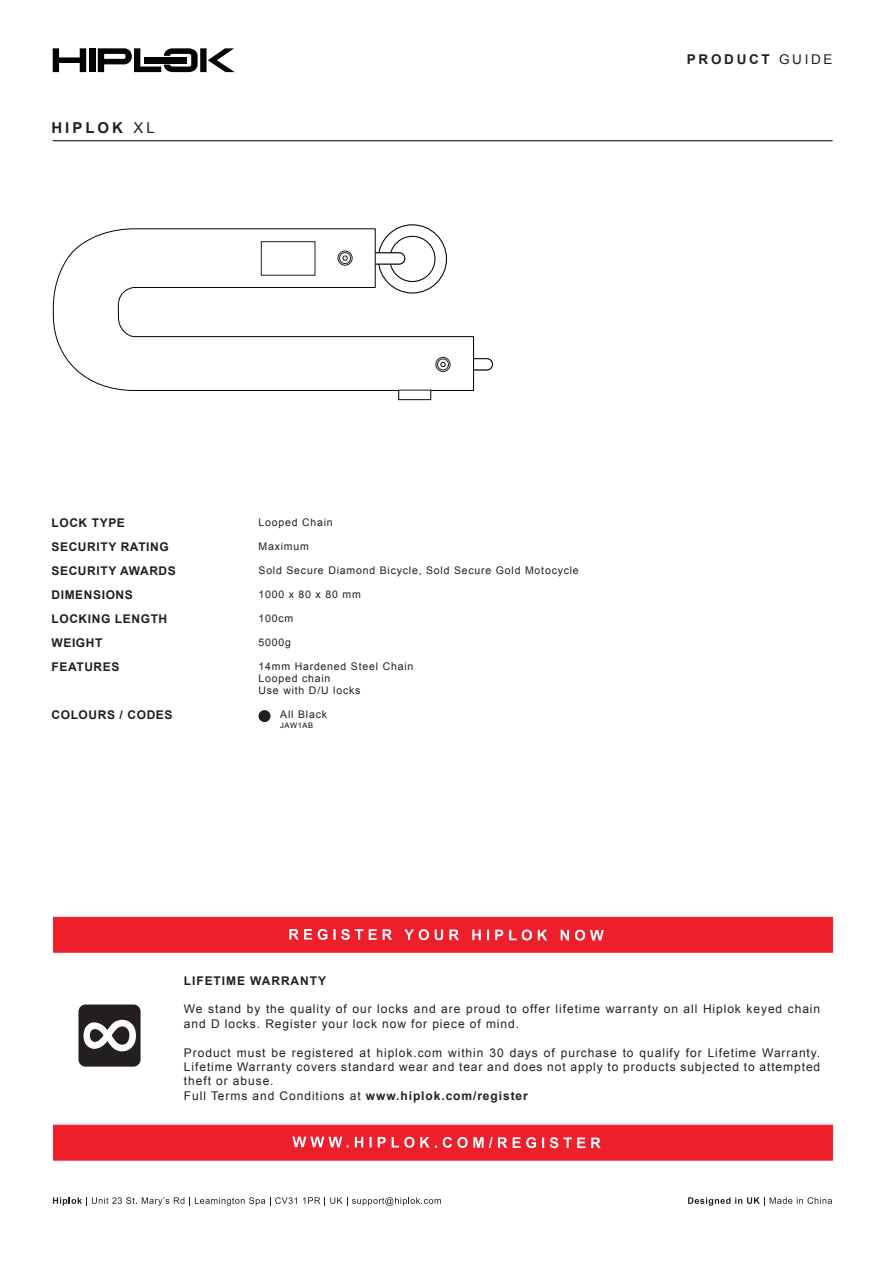
<style>
.page{position:relative;width:893px;height:1263px;background:#fff}
.page>*{position:absolute;margin:0;border:0;box-sizing:border-box;transform-origin:0 0}
.t1{font:700 15px "Arial";letter-spacing:.2em;color:#231f20}
.t2{font:700 13.5px "Arial";letter-spacing:.2em;color:#231f20}
.t3{font:12px/14.4px "Arial";letter-spacing:.075em;color:#231f20}
.t4{font:700 12px/24px "Arial";letter-spacing:.05em;color:#211e1e}
.t5{font:700 12px "Arial";letter-spacing:.075em;color:#231f20}
.t6{font:10.5px/12px "Arial";letter-spacing:.075em;color:#231f20}
.t7{font:7.5px "Arial";letter-spacing:.075em;color:#050504}
.s1{font-weight:400}
.s2{font-weight:700}
</style>
<div class="page">
<hr style="left:53px;top:140px;width:780px;height:1px;background:#000">
<svg style="left:53px;top:48px;width:33px;height:24px"></svg>
<div style="left:89px;top:48px;width:6px;height:24px;background:#040503"></div>
<svg style="left:98px;top:48px;width:137px;height:24px"></svg>
<div style="left:259px;top:710px;width:12px;height:12px;background:#231f20;border-radius:50%"></div>
<div style="left:454px;top:358px;width:39px;height:12px;border:1px solid #040503;border-radius:6px"></div>
<svg style="left:53px;top:228px;width:421px;height:163px"></svg>
<div style="left:398px;top:390px;width:33px;height:10px;border:1px solid #231f20"></div>
<div style="left:261px;top:241px;width:54px;height:34px;border:1px solid #231f20"></div>
<svg style="left:339px;top:251px;width:13px;height:14px"></svg>
<div style="left:338px;top:251px;width:14px;height:14px;border:1px solid #231f20;border-radius:50%"></div>
<svg style="left:437px;top:358px;width:12px;height:13px"></svg>
<div style="left:436px;top:357px;width:14px;height:15px;border:1px solid #231f20;border-radius:50%"></div>
<svg style="left:53px;top:1197px;width:244px;height:9px"></svg>
<svg style="left:303px;top:1197px;width:138px;height:9px"></svg>
<svg style="left:688px;top:1197px;width:144px;height:9px"></svg>
<div style="left:53px;top:917px;width:780px;height:36px;background:#ee1e2a;border:1px solid #ee1e2a"></div>
<svg style="left:289px;top:929px;width:23px;height:11px"></svg>
<svg style="left:318px;top:929px;width:9px;height:11px"></svg>
<svg style="left:333px;top:929px;width:30px;height:11px"></svg>
<svg style="left:369px;top:929px;width:8px;height:11px"></svg>
<svg style="left:383px;top:929px;width:9px;height:11px"></svg>
<svg style="left:404px;top:929px;width:25px;height:11px"></svg>
<svg style="left:435px;top:929px;width:8px;height:11px"></svg>
<svg style="left:449px;top:929px;width:10px;height:11px"></svg>
<svg style="left:472px;top:929px;width:9px;height:11px"></svg>
<svg style="left:487px;top:929px;width:2px;height:11px"></svg>
<svg style="left:495px;top:930px;width:8px;height:10px"></svg>
<svg style="left:509px;top:929px;width:23px;height:11px"></svg>
<svg style="left:538px;top:930px;width:9px;height:10px"></svg>
<svg style="left:561px;top:930px;width:8px;height:10px"></svg>
<svg style="left:575px;top:930px;width:29px;height:11px"></svg>
<div style="left:53px;top:1125px;width:780px;height:35px;background:#ee1e2a;border:1px solid #ee1e2a"></div>
<svg style="left:292px;top:1136px;width:57px;height:11px"></svg>
<svg style="left:355px;top:1137px;width:8px;height:10px"></svg>
<svg style="left:369px;top:1137px;width:3px;height:10px"></svg>
<svg style="left:378px;top:1137px;width:8px;height:10px"></svg>
<svg style="left:392px;top:1137px;width:22px;height:11px"></svg>
<svg style="left:420px;top:1137px;width:17px;height:10px"></svg>
<svg style="left:443px;top:1137px;width:64px;height:11px"></svg>
<svg style="left:513px;top:1137px;width:23px;height:11px"></svg>
<svg style="left:542px;top:1137px;width:2px;height:11px"></svg>
<svg style="left:550px;top:1137px;width:35px;height:11px"></svg>
<svg style="left:591px;top:1137px;width:10px;height:11px"></svg>
<svg style="left:78px;top:1004px;width:63px;height:62px"></svg>
<p class="t1" style="left:51px;top:117px;width:105px">HIPLOK <span class="s1">XL</span></p>
<p class="t2" style="left:687px;top:50px;width:147px">PRODUCT <span class="s1">GUIDE</span></p>
<p class="t4" style="left:51px;top:511px;width:126px">LOCK TYPE<br>SECURITY RATING<br>SECURITY AWARDS<br>DIMENSIONS<br>LOCKING LENGTH<br>WEIGHT<br>FEATURES</p>
<p class="t4" style="left:51px;top:703px;width:123px">COLOURS / CODES</p>
<p class="t6" style="left:259px;top:516px;width:76px">Looped Chain</p>
<p class="t6" style="left:259px;top:540px;width:52px">Maximum</p>
<p class="t6" style="left:259px;top:564px;width:322px">Sold Secure Diamond Bicycle, Sold Secure Gold Motocycle</p>
<p class="t6" style="left:259px;top:588px;width:104px">1000 x 80 x 80 mm</p>
<p class="t6" style="left:259px;top:612px;width:36px">100cm</p>
<p class="t6" style="left:259px;top:636px;width:34px">5000g</p>
<p class="t6" style="left:259px;top:660px;width:156px">14mm Hardened Steel Chain<br>Looped chain<br>Use with D/U locks</p>
<p class="t6" style="left:280px;top:708px;width:48px">All Black</p>
<p class="t7" style="left:280px;top:720px;width:34px">JAW1AB</p>
<p class="t5" style="left:184px;top:972px;width:144px">LIFETIME WARRANTY</p>
<p class="t3" style="left:184px;top:1002px;width:638px">We stand by the quality of our locks and are proud to offer lifetime warranty on all Hiplok keyed chain and D locks. Register your lock now for piece of mind.</p>
<p class="t3" style="left:184px;top:1045px;width:638px">Product must be registered at hiplok.com within 30 days of purchase to qualify for Lifetime Warranty.<br>Lifetime Warranty covers standard wear and tear and does not apply to products subjected to attempted theft or abuse.<br>Full Terms and Conditions at <span class="s2">www.hiplok.com/register</span></p>
</div>
